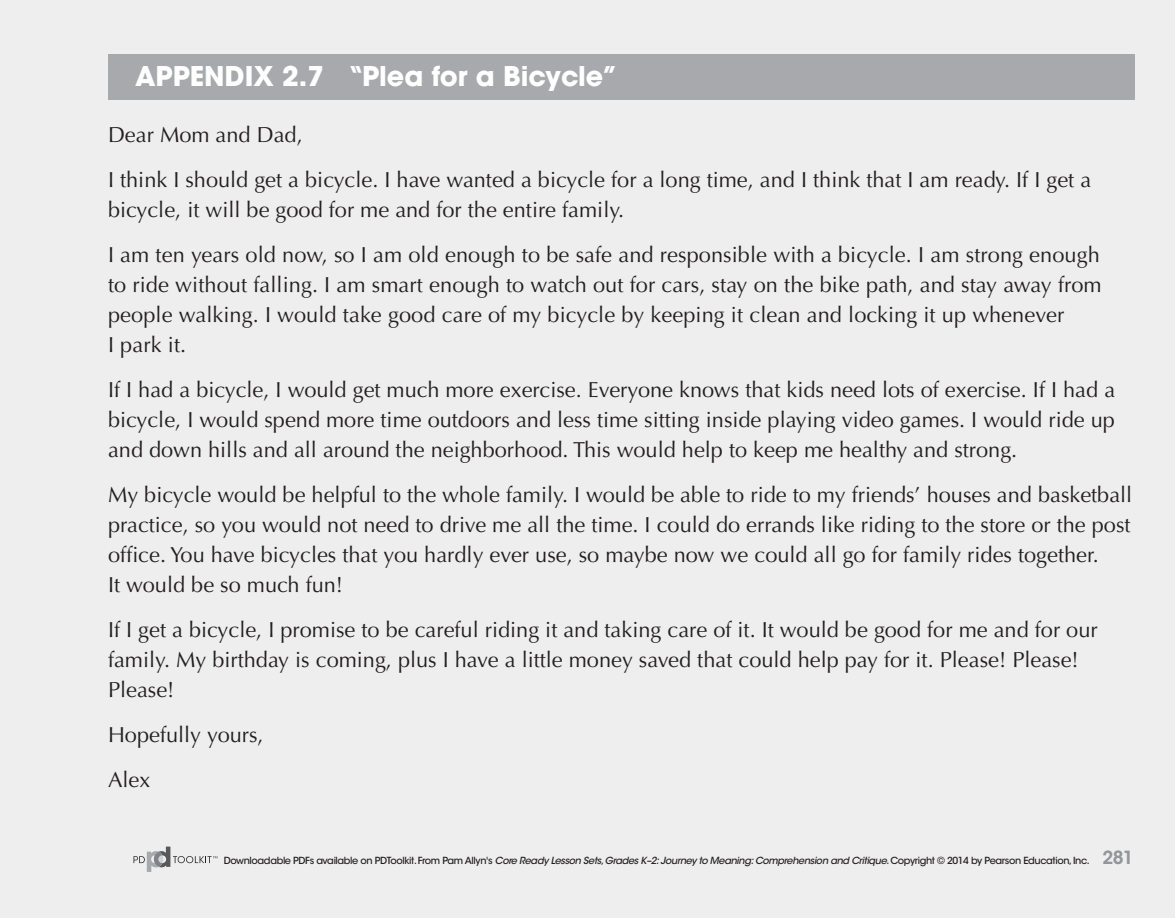
<style>
.page{position:relative;width:1175px;height:918px;background:#fff}
.page>*{position:absolute;margin:0;border:0;box-sizing:border-box;transform-origin:0 0}
.t1{font:700 27px "ITC Avant Garde Std";color:#fff}
.t2{font:21.75px/30px "Optima LT Std";color:#231f20}
.t3{font:500 9.75px "ITC Avant Garde Std";letter-spacing:-.04em;color:#231f20}
.s1{font-style:italic}
.s2{font-weight:600;font-size:18px;color:#939598}
</style>
<div class="page">
<div style="left:0;top:0;width:1174px;height:918px;background:#eeeeef"></div>
<svg style="left:133px;top:847px;width:84px;height:25px"></svg>
<div style="left:108px;top:56px;width:1026px;height:44px;background:#a8a9ad"></div>
<div style="left:108px;top:54px;width:1026px;height:45px;background:#a8a9ad"></div>
<p class="t1" style="left:135px;top:59px;width:485px">appendix 2.7 “Plea for a Bicycle”</p>
<p class="t2" style="left:108px;top:112px;width:984px;line-height:45px">Dear Mom and Dad,<br>I think I should get a bicycle. I have wanted a bicycle for a long time, and I think that I am ready. If I get a</p>
<p class="t2" style="left:108px;top:187px;width:993px;line-height:45px">bicycle, it will be good for me and for the entire family.<br>I am ten years old now, so I am old enough to be safe and responsible with a bicycle. I am strong enough</p>
<p class="t2" style="left:108px;top:270px;width:995px">to ride without falling. I am smart enough to watch out for cars, stay on the bike path, and stay away from people walking. I would take good care of my bicycle by keeping it clean and locking it up whenever<br>I park it.</p>
<p class="t2" style="left:108px;top:375px;width:1008px;text-align:justify">If I had a bicycle, I would get much more exercise. Everyone knows that kids need lots of exercise. If I had a bicycle, I would spend more time outdoors and less time sitting inside playing video games. I would ride up and down hills and all around the neighborhood. This would help to keep me healthy and strong.</p>
<p class="t2" style="left:108px;top:480px;width:1025px">My bicycle would be helpful to the whole family. I would be able to ride to my friends’ houses and basketball practice, so you would not need to drive me all the time. I could do errands like riding to the store or the post office. You have bicycles that you hardly ever use, so maybe now we could all go for family rides together.<br>It would be so much fun!</p>
<p class="t2" style="left:108px;top:615px;width:991px">If I get a bicycle, I promise to be careful riding it and taking care of it. It would be good for me and for our family. My birthday is coming, plus I have a little money saved that could help pay for it. Please! Please!<br>Please!</p>
<p class="t2" style="left:108px;top:712px;width:157px;line-height:45px">Hopefully yours,<br>Alex</p>
<p class="t3" style="left:224px;top:854px;width:911px">Downloadable PDFs available on PDToolkit. From Pam Allyn's <span class="s1">Core Ready Lesson Sets, Grades K–2: Journey to Meaning: Comprehension and Critique</span>. Copyright © 2014 by Pearson Education, Inc. <span class="s2">281</span></p>
</div>
